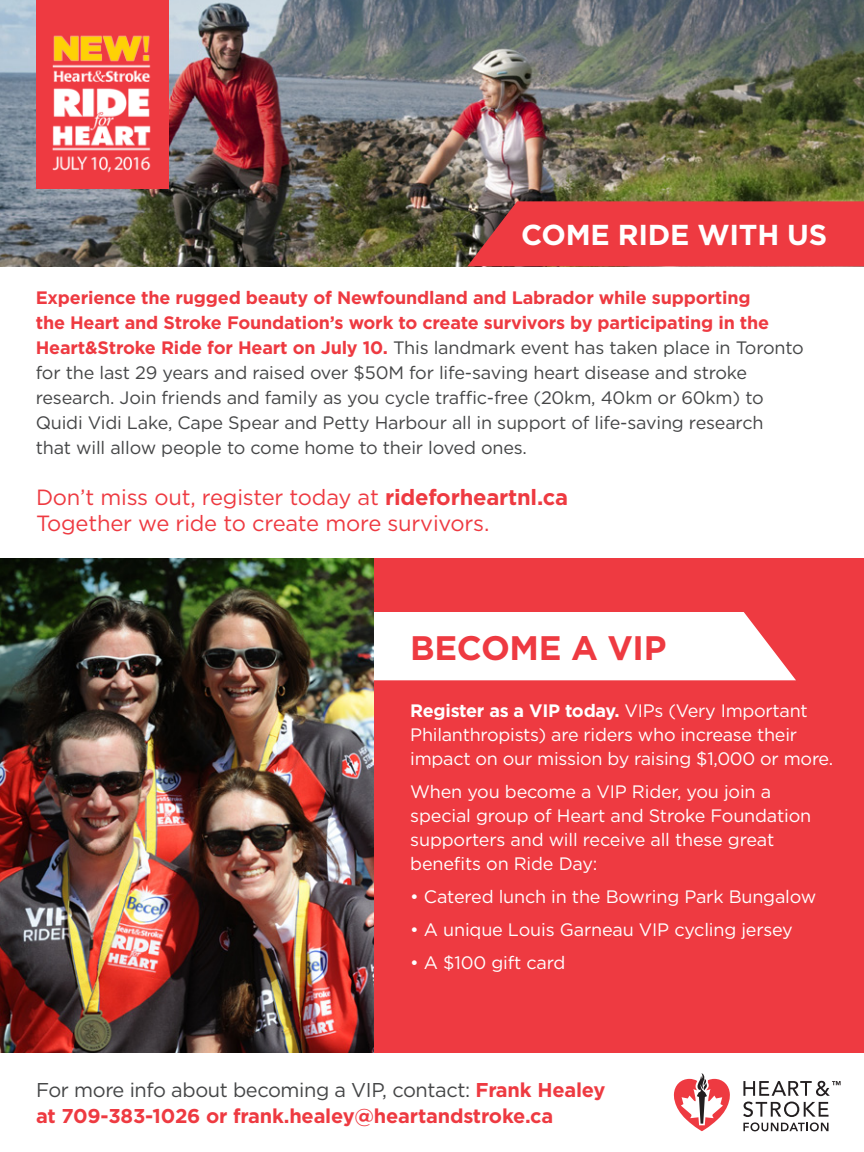
<style>
.page{position:relative;width:864px;height:1152px;background:#fff}
.page>*{position:absolute;margin:0;border:0;box-sizing:border-box;transform-origin:0 0}
.t1{font:700 34px "Gotham";letter-spacing:-.01em;color:#ee3a41}
.t2{font:700 28.8px "Gotham";letter-spacing:-.01em;color:#fff}
.t3{font:22px "Gotham";letter-spacing:-.01em;color:#ee3a41}
.t4{font:700 20px/26px "Gotham";letter-spacing:-.01em;color:#ee3a41}
.t5{font:18px/25px "Gotham";letter-spacing:-.01em;color:#454647}
.t6{font:18px/24px "Gotham";letter-spacing:-.01em;color:#fff}
.s1{font-weight:700;color:#ee3a41}
.s2{font-weight:700}
.s3{font-weight:400;color:#454647}
</style>
<div class="page">
<div style="left:352px;top:558px;width:512px;height:495px;background:#ee3a41"></div>
<div style="left:374px;top:612px;width:422px;height:68px;background:#fff"></div>
<img style="left:0;top:558px;width:374px;height:495px">
<svg style="left:743px;top:1102px;width:86px;height:29px"></svg>
<svg style="left:673px;top:1073px;width:57px;height:59px"></svg>
<svg style="left:743px;top:1081px;width:98px;height:15px"></svg>
<img style="left:0;top:0;width:864px;height:266px">
<svg style="left:467px;top:201px;width:397px;height:65px;background:#e33b41"></svg>
<div style="left:36px;top:0;width:133px;height:188px;background:#ee3a41"></div>
<img style="left:52px;top:35px;width:99px;height:138px">
<p class="t2" style="left:521px;top:216px;width:308px">COME RIDE WITH US</p>
<p class="t5" style="left:36px;top:285px;width:770px"><span class="s1">Experience the rugged beauty of Newfoundland and Labrador while supporting<br>the Heart and Stroke Foundation’s work to create survivors by participating in the Heart&amp;Stroke Ride for Heart on July 10.</span> This landmark event has taken place in Toronto for the last 29 years and raised over $50M for life-saving heart disease and stroke research. Join friends and family as you cycle traffic-free (20km, 40km or 60km) to Quidi Vidi Lake, Cape Spear and Petty Harbour all in support of life-saving research<br>that will allow people to come home to their loved ones.</p>
<p class="t3" style="left:36px;top:483px;width:534px">Don’t miss out, register today at <span class="s2">rideforheartnl.ca</span></p>
<p class="t3" style="left:36px;top:509px;width:455px">Together we ride to create more survivors.</p>
<p class="t1" style="left:410px;top:625px;width:258px">BECOME A VIP</p>
<p class="t6" style="left:410px;top:698px;width:424px"><span class="s2">Register as a VIP today.</span> VIPs (Very Important<br>Philanthropists) are riders who increase their impact on our mission by raising $1,000 or more.</p>
<p class="t6" style="left:410px;top:779px;width:402px">When you become a VIP Rider, you join a special group of Heart and Stroke Foundation supporters and will receive all these great benefits on Ride Day:</p>
<p class="t6" style="left:410px;top:884px;width:408px">• Catered lunch in the Bowring Park Bungalow</p>
<p class="t6" style="left:410px;top:917px;width:384px">• A unique Louis Garneau VIP cycling jersey</p>
<p class="t6" style="left:410px;top:950px;width:157px">• A $100 gift card</p>
<p class="t4" style="left:36px;top:1077px;width:571px"><span class="s3">For more info about becoming a VIP, contact:</span> Frank Healey at 709-383-1026 or frank.healey@heartandstroke.ca</p>
</div>
